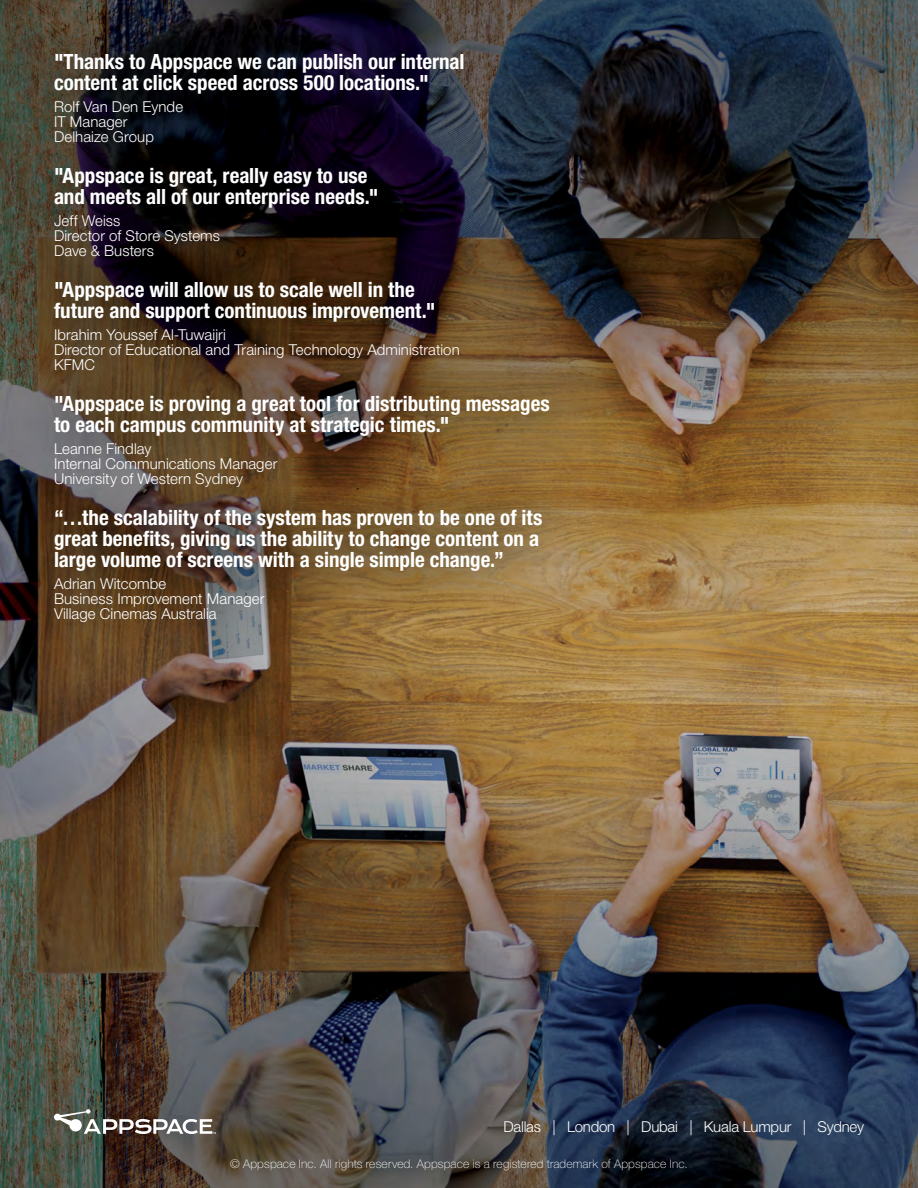
<style>
.page{position:relative;width:918px;height:1188px;background:#fff}
.page>*{position:absolute;margin:0;border:0;box-sizing:border-box;transform-origin:0 0}
.t1{font:700 condensed 21px/21px "Helvetica Neue LT Std";color:#fff}
.t2{font:300 15px/15px "Helvetica Neue LT Std";letter-spacing:.005em;color:#fff}
.t3{font:300 15px "Helvetica Neue LT Std";letter-spacing:-.015em;color:#fff}
.t4{font:100 12px "Helvetica Neue LT Std";letter-spacing:.01em;color:#fffffe}
</style>
<div class="page">
<img style="left:0;top:0;width:918px;height:1188px">
<svg style="left:54px;top:1109px;width:162px;height:25px"></svg>
<img style="left:6px;top:6px;width:588px;height:661px">
<p class="t1" style="left:54px;top:51px;width:412px">"Thanks to Appspace we can publish our internal content at click speed across 500 locations."</p>
<p class="t2" style="left:54px;top:99px;width:131px">Rolf Van Den Eynde<br>IT Manager<br>Delhaize Group</p>
<p class="t1" style="left:54px;top:165px;width:326px">"Appspace is great, really easy to use and meets all of our enterprise needs."</p>
<p class="t2" style="left:54px;top:213px;width:168px">Jeff Weiss<br>Director of Store Systems<br>Dave &amp; Busters</p>
<p class="t1" style="left:54px;top:279px;width:383px">"Appspace will allow us to scale well in the future and support continuous improvement."</p>
<p class="t2" style="left:54px;top:327px;width:407px">Ibrahim Youssef Al-Tuwaijri<br>Director of Educational and Training Technology Administration<br>KFMC</p>
<p class="t1" style="left:54px;top:393px;width:497px">"Appspace is proving a great tool for distributing messages to each campus community at strategic times."</p>
<p class="t2" style="left:54px;top:441px;width:225px">Leanne Findlay<br>Internal Communications Manager<br>University of Western Sydney</p>
<p class="t1" style="left:54px;top:507px;width:490px">“…the scalability of the system has proven to be one of its great benefits, giving us the ability to change content on a large volume of screens with a single simple change.”</p>
<p class="t2" style="left:54px;top:576px;width:212px">Adrian Witcombe<br>Business Improvement Manager<br>Village Cinemas Australia</p>
<p class="t3" style="left:504px;top:1117px;width:362px">Dallas | London | Dubai | Kuala Lumpur | Sydney</p>
<p class="t4" style="left:230px;top:1157px;width:459px">© Appspace Inc. All rights reserved. Appspace is a registered trademark of Appspace Inc.</p>
</div>
